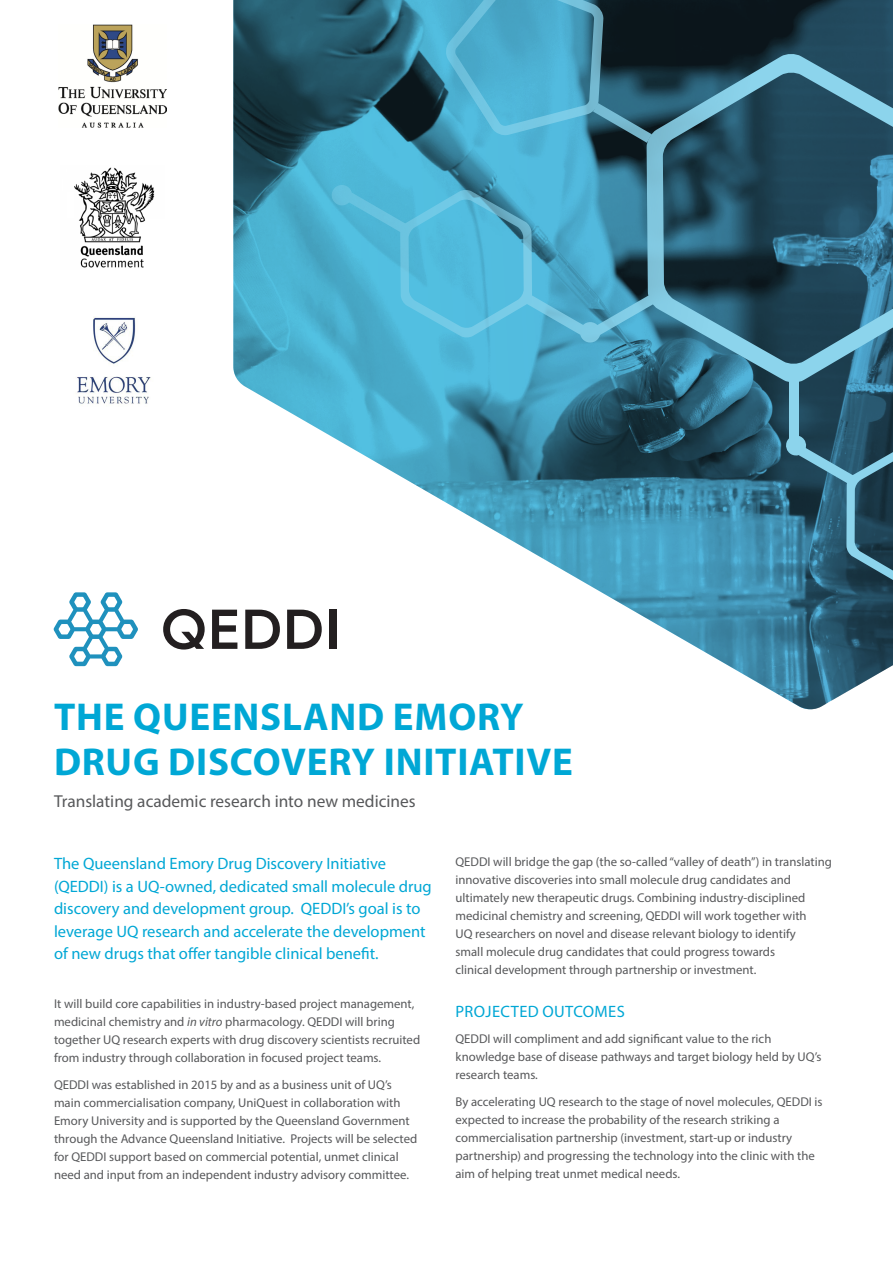
<style>
.page{position:relative;width:893px;height:1263px;background:#fff}
.page>*{position:absolute;margin:0;border:0;box-sizing:border-box;transform-origin:0 0}
.QEDDI_-_Title_Header{font:700 39px/45px "Myriad Pro";letter-spacing:.02em;color:#00a7d5}
.t1{font:17.25px "Myriad Pro";color:#57585a}
.QEDDI_-_Intro_Text_B{font:16.5px/22.5px "Myriad Pro";color:#00a7d5}
.QEDDI_-_Subheader{font:16.5px "Myriad Pro";letter-spacing:.02em;color:#00a7d5}
.QEDDI_-_Body_Copy{font:12.75px/18px "Myriad Pro";color:#57585a}
.s1{font-style:italic}
</style>
<div class="page">
<svg style="left:233px;top:0;width:660px;height:710px"></svg>
<svg style="left:163px;top:609px;width:42px;height:40px"></svg>
<svg style="left:212px;top:610px;width:25px;height:39px"></svg>
<svg style="left:245px;top:610px;width:35px;height:39px"></svg>
<svg style="left:287px;top:610px;width:35px;height:39px"></svg>
<div style="left:329px;top:610px;width:7px;height:39px;background:#231f20"></div>
<svg style="left:54px;top:592px;width:84px;height:74px"></svg>
<img style="left:59px;top:24px;width:107px;height:104px">
<img style="left:74px;top:167px;width:81px;height:101px">
<img style="left:77px;top:317px;width:74px;height:87px">
<div style="left:789px;top:377px;width:10px;height:61px;background:#8cd4ec"></div>
<svg style="left:785px;top:434px;width:108px;height:155px;background:#326378"></svg>
<svg style="left:646px;top:53px;width:247px;height:330px;background:#316075"></svg>
<svg style="left:330px;top:183px;width:324px;height:161px;background:#4faece"></svg>
<svg style="left:445px;top:0;width:207px;height:143px;background:#4390ac"></svg>
<p class="QEDDI_-_Title_Header" style="left:54px;top:693px;width:520px">THE QUEENSLAND EMORY<br>DRUG DISCOVERY INITIATIVE</p>
<p class="t1" style="left:54px;top:791px;width:363px">Translating academic research into new medicines</p>
<p class="QEDDI_-_Intro_Text_B" style="left:54px;top:852px;width:379px">The Queensland Emory Drug Discovery Initiative (QEDDI) is a UQ-owned, dedicated small molecule drug discovery and development group. QEDDI’s goal is to leverage UQ research and accelerate the development of new drugs that offer tangible clinical benefit.</p>
<p class="QEDDI_-_Body_Copy" style="left:54px;top:995px;width:368px">It will build core capabilities in industry-based project management, medicinal chemistry and <span class="s1">in vitro</span> pharmacology. QEDDI will bring together UQ research experts with drug discovery scientists recruited from industry through collaboration in focused project teams.</p>
<p class="QEDDI_-_Body_Copy" style="left:54px;top:1075px;width:365px">QEDDI was established in 2015 by and as a business unit of UQ’s main commercialisation company, UniQuest in collaboration with Emory University and is supported by the Queensland Government through the Advance Queensland Initiative. Projects will be selected for QEDDI support based on commercial potential, unmet clinical need and input from an independent industry advisory committee.</p>
<p class="QEDDI_-_Body_Copy" style="left:455px;top:853px;width:378px">QEDDI will bridge the gap (the so-called “valley of death”) in translating innovative discoveries into small molecule drug candidates and ultimately new therapeutic drugs. Combining industry-disciplined medicinal chemistry and screening, QEDDI will work together with<br>UQ researchers on novel and disease relevant biology to identify<br>small molecule drug candidates that could progress towards<br>clinical development through partnership or investment.</p>
<p class="QEDDI_-_Subheader" style="left:455px;top:1001px;width:171px">PROJECTED OUTCOMES</p>
<p class="QEDDI_-_Body_Copy" style="left:455px;top:1030px;width:367px">QEDDI will compliment and add significant value to the rich knowledge base of disease pathways and target biology held by UQ’s research teams.</p>
<p class="QEDDI_-_Body_Copy" style="left:455px;top:1092px;width:369px">By accelerating UQ research to the stage of novel molecules, QEDDI is expected to increase the probability of the research striking a commercialisation partnership (investment, start-up or industry partnership) and progressing the technology into the clinic with the aim of helping treat unmet medical needs.</p>
</div>
